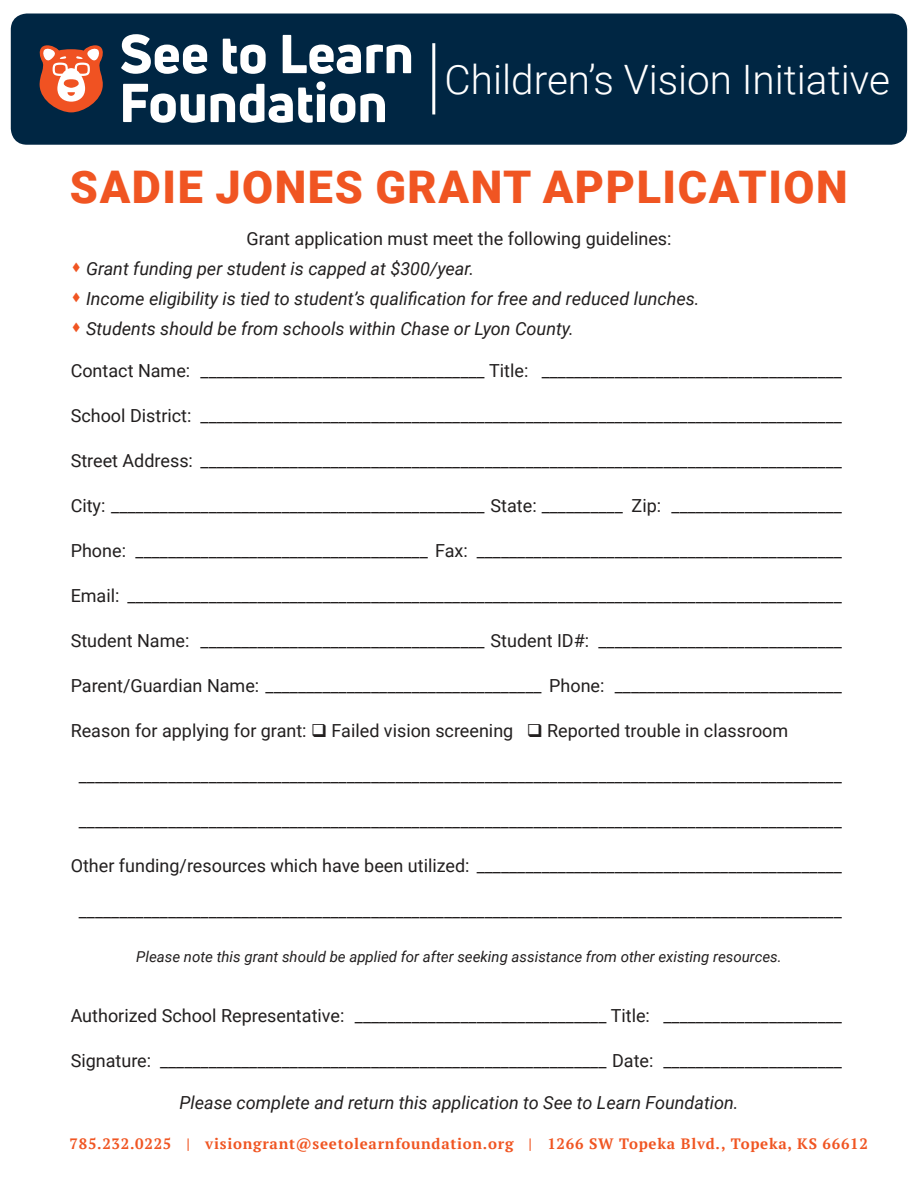
<style>
.page{position:relative;width:918px;height:1188px;background:#fff}
.page>*{position:absolute;margin:0;border:0;box-sizing:border-box;transform-origin:0 0}
.t1{font:900 45px "Roboto";letter-spacing:.035em;color:#f05522}
.t2{font:300 40.5px "Roboto";color:#fff}
.t3{font:18px "Roboto";color:#221f1f}
.t4{font:italic 18px "Roboto";color:#221f1f}
.t5{font:italic 15px "Roboto";color:#221f1f}
.t6{font:700 15px "PT Serif";letter-spacing:.05em;color:#f05522}
.s1{color:#f05522}
</style>
<div class="page">
<div style="left:11px;top:13px;width:896px;height:132px;background:#002643;border-radius:16px"></div>
<svg style="left:40px;top:45px;width:63px;height:67px;background:#cc7259"></svg>
<svg style="left:121px;top:34px;width:86px;height:40px"></svg>
<svg style="left:223px;top:39px;width:43px;height:35px"></svg>
<svg style="left:283px;top:35px;width:128px;height:39px"></svg>
<svg style="left:123px;top:84px;width:82px;height:39px"></svg>
<svg style="left:211px;top:81px;width:174px;height:42px"></svg>
<hr style="left:432px;top:43px;width:3px;height:71px;background:#fff">
<h2 class="t2" style="left:445px;top:56px;width:447px">Children’s Vision Initiative</h2>
<h1 class="t1" style="left:70px;top:161px;width:779px">SADIE JONES GRANT APPLICATION</h1>
<p class="t3" style="left:246px;top:226px;width:427px">Grant application must meet the following guidelines:</p>
<p class="t4" style="left:71px;top:260px;width:405px"><span class="s1">▲</span> Grant funding per student is capped at $300/year.</p>
<p class="t4" style="left:71px;top:286px;width:630px"><span class="s1">▲</span> Income eligibility is tied to student’s qualification for free and reduced lunches.</p>
<p class="t4" style="left:71px;top:320px;width:505px"><span class="s1">▲</span> Students should be from schools within Chase or Lyon County.</p>
<p class="t3" style="left:71px;top:358px;width:773px">Contact Name: ___________________________________ Title: _____________________________________</p>
<p class="t3" style="left:71px;top:403px;width:773px">School District: _______________________________________________________________________________</p>
<p class="t3" style="left:71px;top:448px;width:773px">Street Address: _______________________________________________________________________________</p>
<p class="t3" style="left:71px;top:493px;width:773px">City: ______________________________________________ State: __________ Zip: _____________________</p>
<p class="t3" style="left:71px;top:538px;width:773px">Phone: ____________________________________ Fax: _____________________________________________</p>
<p class="t3" style="left:71px;top:583px;width:773px">Email: ________________________________________________________________________________________</p>
<p class="t3" style="left:71px;top:628px;width:773px">Student Name: ___________________________________ Student ID#: ______________________________</p>
<p class="t3" style="left:71px;top:673px;width:773px">Parent/Guardian Name: __________________________________ Phone: ____________________________</p>
<p class="t3" style="left:71px;top:718px;width:719px">Reason for applying for grant: ❑ Failed vision screening ❑ Reported trouble in classroom</p>
<p class="t3" style="left:79px;top:765px;width:765px">______________________________________________________________________________________________</p>
<p class="t3" style="left:79px;top:810px;width:765px">______________________________________________________________________________________________</p>
<p class="t3" style="left:71px;top:853px;width:773px">Other funding/resources which have been utilized: _____________________________________________</p>
<p class="t3" style="left:79px;top:900px;width:765px">______________________________________________________________________________________________</p>
<p class="t5" style="left:136px;top:950px;width:647px">Please note this grant should be applied for after seeking assistance from other existing resources.</p>
<p class="t3" style="left:71px;top:1003px;width:773px">Authorized School Representative: _______________________________ Title: ______________________</p>
<p class="t3" style="left:71px;top:1048px;width:773px">Signature: _______________________________________________________ Date: ______________________</p>
<p class="t4" style="left:179px;top:1094px;width:561px">Please complete and return this application to See to Learn Foundation.</p>
<p class="t6" style="left:70px;top:1138px;width:800px">785.232.0225 | visiongrant@seetolearnfoundation.org | 1266 SW Topeka Blvd., Topeka, KS 66612</p>
</div>
